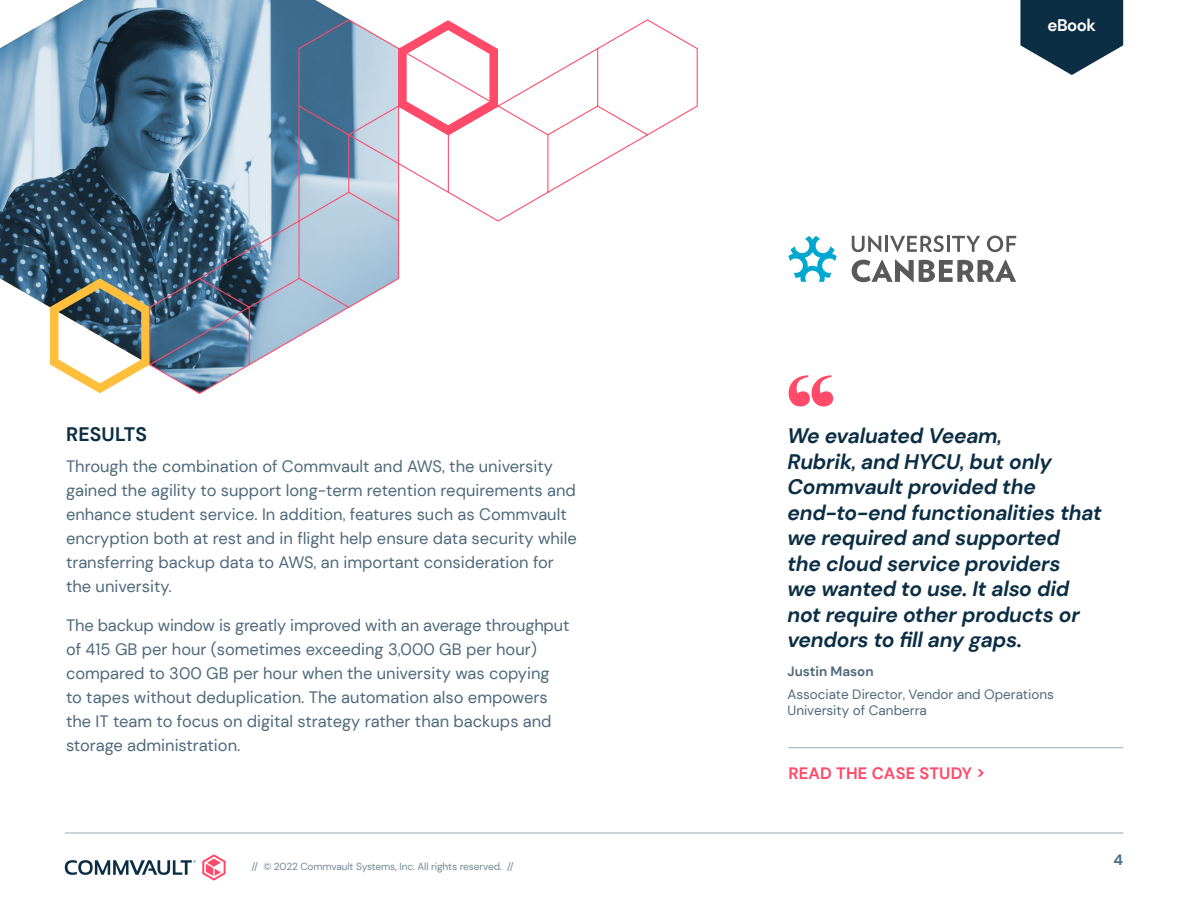
<style>
.page{position:relative;width:1188px;height:918px;background:#fff}
.page>*{position:absolute;margin:0;border:0;box-sizing:border-box;transform-origin:0 0}
.t1{font:italic 700 21px/25.5px "DM Sans";letter-spacing:-.01em;color:#0b2e44}
.t2{font:700 19.5px "DM Sans";letter-spacing:.01em;color:#0b2e44}
.t3{font:700 16.8px "DM Sans";letter-spacing:-.03em;color:#fff}
.t4{font:16.5px/24px "DM Sans";color:#4f697b}
.t5{font:700 16.5px "DM Sans";letter-spacing:.01em;color:#ff4a6a}
.t6{font:700 15px "DM Sans";color:#436c87}
.t7{font:13.5px/16.5px "DM Sans";color:#4f697b}
.t8{font:700 13.5px "DM Sans";color:#4f697b}
.t9{font:10.2px "DM Sans";letter-spacing:-.01em;color:#738794}
</style>
<div class="page">
<img style="left:0;top:0;width:348px;height:364px">
<svg style="left:50px;top:278px;width:98px;height:115px"></svg>
<svg style="left:148px;top:19px;width:550px;height:375px"></svg>
<svg style="left:852px;top:236px;width:29px;height:16px"></svg>
<hr style="left:885px;top:236px;width:3px;height:16px;background:#59595c">
<svg style="left:890px;top:236px;width:90px;height:16px"></svg>
<svg style="left:987px;top:236px;width:29px;height:16px"></svg>
<svg style="left:852px;top:260px;width:164px;height:22px"></svg>
<svg style="left:788px;top:236px;width:49px;height:46px"></svg>
<hr style="left:788px;top:747px;width:335px;height:1px;background:#9eabb5">
<svg style="left:789px;top:375px;width:44px;height:31px"></svg>
<svg style="left:1020px;top:0;width:103px;height:75px"></svg>
<svg style="left:65px;top:860px;width:130px;height:15px"></svg>
<svg style="left:202px;top:854px;width:24px;height:27px"></svg>
<hr style="left:65px;top:833px;width:1058px;height:1px;background:#9eabb5">
<p class="t2" style="left:66px;top:422px;width:82px">RESULTS</p>
<p class="t4" style="left:66px;top:454px;width:512px">Through the combination of Commvault and AWS, the university gained the agility to support long-term retention requirements and enhance student service. In addition, features such as Commvault encryption both at rest and in flight help ensure data security while transferring backup data to AWS, an important consideration for the university.</p>
<p class="t4" style="left:66px;top:613px;width:505px">The backup window is greatly improved with an average throughput of 415 GB per hour (sometimes exceeding 3,000 GB per hour) compared to 300 GB per hour when the university was copying to tapes without deduplication. The automation also empowers the IT team to focus on digital strategy rather than backups and storage administration.</p>
<p class="t9" style="left:252px;top:860px;width:264px">// © 2022 Commvault Systems, Inc. All rights reserved. //</p>
<p class="t3" style="left:1048px;top:14px;width:50px">eBook</p>
<p class="t1" style="left:788px;top:423px;width:316px">We evaluated Veeam,<br>Rubrik, and HYCU, but only<br>Commvault provided the end-to-end functionalities that we required and supported<br>the cloud service providers<br>we wanted to use. It also did not require other products or vendors to fill any gaps.</p>
<p class="t8" style="left:788px;top:663px;width:88px">Justin Mason</p>
<p class="t7" style="left:788px;top:686px;width:268px">Associate Director, Vendor and Operations<br>University of Canberra</p>
<p class="t5" style="left:788px;top:763px;width:198px">READ THE CASE STUDY &gt;</p>
<p class="t6" style="left:1114px;top:851px;width:11px">4</p>
</div>
